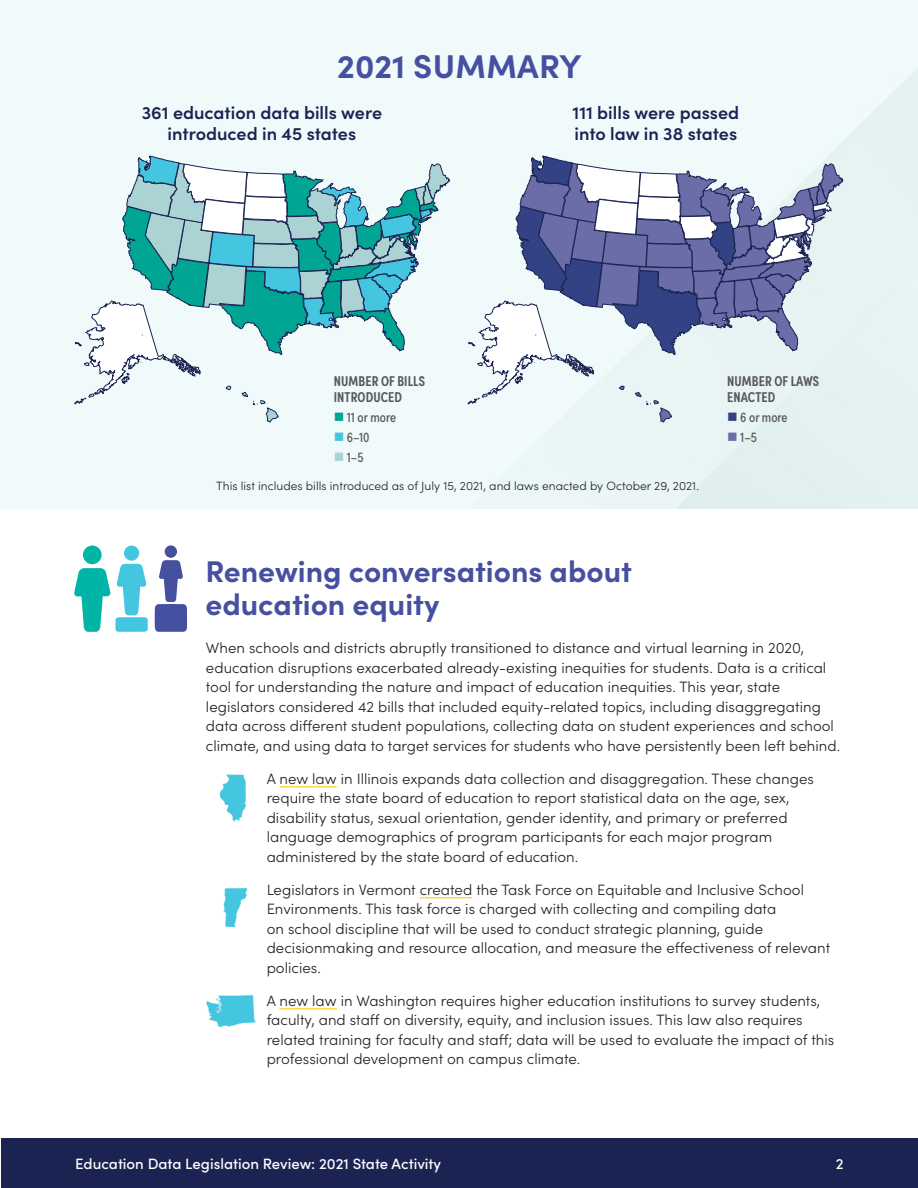
<style>
.page{position:relative;width:918px;height:1188px;background:#fff}
.page>*{position:absolute;margin:0;border:0;box-sizing:border-box;transform-origin:0 0}
.t1{font:57.9px "State Face";color:#44c5e0}
.t2{font:48.75px "State Face";color:#44c5e0}
.t3{font:48.6px "State Face";color:#44c5e0}
.Subhead_A{font:700 33px "Sofia Pro";letter-spacing:.01em;color:#4650a1}
.Subhead_A-2{font:700 30px/33px "Sofia Pro";color:#4650a1}
.t4{font:600 18px/21.6px "Sofia Pro";color:#1a2351;text-align:center}
.Bullets{font:300 15px/19.5px "Sofia Pro";letter-spacing:.005em;color:#231f20}
.Body{font:300 15px/19.5px "Sofia Pro";letter-spacing:.005em;color:#231f20}
.t5{font:500 15px "Sofia Pro";color:#fff}
.Body_text{font:600 14.25px/15.8px "Sofia Pro Condensed";letter-spacing:.01em;color:#57585a}
.Body_text-2{font:14.25px "Sofia Pro Condensed";color:#57585a}
.Footnote{font:300 12px "Sofia Pro";letter-spacing:.005em;color:#231f20}
.s1{color:#00a593}
.s2{color:#44c5e0}
.s3{color:#acd3d4}
.s4{color:#334284}
.s5{color:#6a6da8}
</style>
<div class="page">
<div style="left:1px;top:1138px;width:917px;height:50px;background:#1a2351"></div>
<svg style="left:74px;top:546px;width:74px;height:86px"></svg>
<svg style="left:155px;top:545px;width:32px;height:87px"></svg>
<hr style="left:279px;top:786px;width:58px;height:2px;background:#ffd847">
<hr style="left:420px;top:897px;width:52px;height:2px;background:#ffd847">
<hr style="left:279px;top:1008px;width:58px;height:2px;background:#ffd847">
<img style="left:0;top:0;width:918px;height:509px">
<svg style="left:75px;top:155px;width:375px;height:270px"></svg>
<svg style="left:468px;top:155px;width:375px;height:270px"></svg>
<p class="Subhead_A" style="left:337px;top:41px;width:246px">2021 SUMMARY</p>
<p class="t4" style="left:142px;top:100px;width:242px">361 education data bills were introduced in 45 states</p>
<p class="t4" style="left:573px;top:100px;width:168px;text-align:left">111 bills were passed into law in 38 states</p>
<p class="Body_text" style="left:334px;top:372px;width:93px">NUMBER OF BILLS<br>INTRODUCED</p>
<p class="Body_text-2" style="left:334px;top:407px;width:64px"><span class="s1">■</span> 11 or more</p>
<p class="Body_text-2" style="left:334px;top:427px;width:37px"><span class="s2">■</span> 6–10</p>
<p class="Body_text-2" style="left:334px;top:447px;width:31px"><span class="s3">■</span> 1–5</p>
<p class="Footnote" style="left:216px;top:477px;width:484px">This list includes bills introduced as of July 15, 2021, and laws enacted by October 29, 2021.</p>
<p class="Subhead_A-2" style="left:206px;top:553px;width:428px">Renewing conversations about education equity</p>
<p class="Body_text" style="left:727px;top:372px;width:94px">NUMBER OF LAWS<br>ENACTED</p>
<p class="Body_text-2" style="left:727px;top:407px;width:62px"><span class="s4">■</span> 6 or more</p>
<p class="Body_text-2" style="left:727px;top:427px;width:31px"><span class="s5">■</span> 1–5</p>
<p class="Body" style="left:206px;top:637px;width:636px">When schools and districts abruptly transitioned to distance and virtual learning in 2020, education disruptions exacerbated already-existing inequities for students. Data is a critical tool for understanding the nature and impact of education inequities. This year, state legislators considered 42 bills that included equity-related topics, including disaggregating data across different student populations, collecting data on student experiences and school climate, and using data to target services for students who have persistently been left behind.</p>
<p class="Bullets" style="left:267px;top:768px;width:549px">A new law in Illinois expands data collection and disaggregation. These changes require the state board of education to report statistical data on the age, sex, disability status, sexual orientation, gender identity, and primary or preferred language demographics of program participants for each major program administered by the state board of education.</p>
<p class="Bullets" style="left:267px;top:879px;width:565px">Legislators in Vermont created the Task Force on Equitable and Inclusive School Environments. This task force is charged with collecting and compiling data<br>on school discipline that will be used to conduct strategic planning, guide decisionmaking and resource allocation, and measure the effectiveness of relevant policies.</p>
<p class="Bullets" style="left:267px;top:990px;width:569px">A new law in Washington requires higher education institutions to survey students, faculty, and staff on diversity, equity, and inclusion issues. This law also requires related training for faculty and staff; data will be used to evaluate the impact of this professional development on campus climate.</p>
<p class="t1" style="left:217px;top:774px;width:33px">N</p>
<p class="t3" style="left:221px;top:887px;width:30px">t</p>
<p class="t2" style="left:204px;top:987px;width:55px">u</p>
<p class="t5" style="left:75px;top:1152px;width:367px">Education Data Legislation Review: 2021 State Activity</p>
<p class="t5" style="left:836px;top:1152px;width:9px">2</p>
</div>
